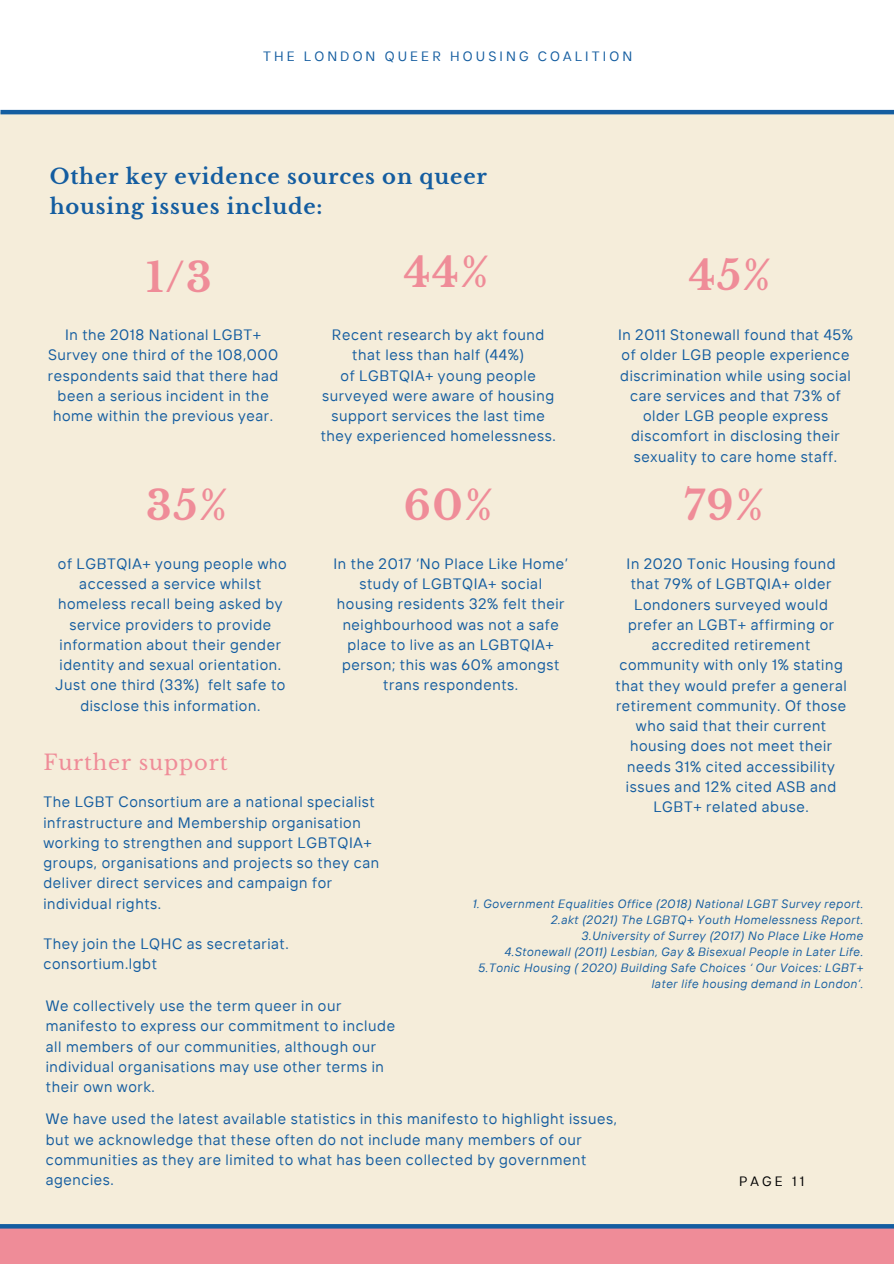
<style>
.page{position:relative;width:894px;height:1264px;background:#fff}
.page>*{position:absolute;margin:0;border:0;box-sizing:border-box;transform-origin:0 0}
.t1{font:700 40.2px "Libre Baskerville";letter-spacing:.04em;color:#ef8c98}
.t2{font:700 21px/29.2px "Libre Baskerville";letter-spacing:.04em;color:#145da0}
.t3{font:21px "Libre Baskerville";letter-spacing:.04em;color:#ef8c98}
.t4{font:15px/20.2px "TT Interphases";letter-spacing:.04em;color:#145da0;text-align:center}
.t5{font:13.5px "TT Interphases";letter-spacing:.23em;color:#145da0}
.t6{font:13.5px "TT Interphases";letter-spacing:.23em;color:#000001}
.t7{font:italic 12px "TT Interphases";letter-spacing:.04em;color:#145da0}
</style>
<div class="page">
<div style="left:0;top:0;width:893px;height:1263px;background:#f5edda"></div>
<div style="left:0;top:0;width:893px;height:112px;background:#fff"></div>
<hr style="left:0;top:110px;width:893px;height:4px;background:#145da0">
<div style="left:0;top:1226px;width:893px;height:37px;background:#ef8c98"></div>
<svg style="left:0;top:1224px;width:893px;height:4px;background:#175fa1"></svg>
<h1 class="t5" style="left:263px;top:48px;width:370px">THE LONDON QUEER HOUSING COALITION</h1>
<h1 class="t2" style="left:50px;top:162px;width:438px">Other key evidence sources on queer housing issues include:</h1>
<h1 class="t1" style="left:404px;top:248px;width:87px">44%</h1>
<h5 class="t1" style="left:688px;top:251px;width:84px">45%</h5>
<h3 class="t4" style="left:618px;top:324px;width:236px">In 2011 Stonewall found that 45% of older LGB people experience discrimination while using social care services and that 73% of older LGB people express discomfort in disclosing their sexuality to care home staff.</h3>
<h5 class="t1" style="left:684px;top:481px;width:81px">79%</h5>
<h5 class="t4" style="left:615px;top:553px;width:233px">In 2020 Tonic Housing found that 79% of LGBTQIA+ older<br>Londoners surveyed would prefer an LGBT+ affirming or accredited retirement community with only 1% stating that they would prefer a general retirement community. Of those who said that their current housing does not meet their needs 31% cited accessibility issues and 12% cited ASB and<br>LGBT+ related abuse.</h5>
<h1 class="t1" style="left:146px;top:252px;width:67px">1/3</h1>
<h5 class="t4" style="left:48px;top:324px;width:232px">In the 2018 National LGBT+<br>Survey one third of the 108,000 respondents said that there had been a serious incident in the home within the previous year.</h5>
<h5 class="t4" style="left:320px;top:324px;width:236px">Recent research by akt found that less than half (44%)<br>of LGBTQIA+ young people surveyed were aware of housing support services the last time they experienced homelessness.</h5>
<h1 class="t1" style="left:146px;top:481px;width:83px">35%</h1>
<h5 class="t1" style="left:404px;top:481px;width:91px">60%</h5>
<h5 class="t4" style="left:55px;top:553px;width:233px">of LGBTQIA+ young people who accessed a service whilst homeless recall being asked by service providers to provide information about their gender identity and sexual orientation.<br>Just one third (33%) felt safe to disclose this information.</h5>
<h5 class="t4" style="left:333px;top:553px;width:236px">In the 2017 ‘No Place Like Home’ study of LGBTQIA+ social housing residents 32% felt their neighbourhood was not a safe place to live as an LGBTQIA+ person; this was 60% amongst trans respondents.</h5>
<h1 class="t3" style="left:43px;top:750px;width:186px">Further support</h1>
<h4 class="t4" style="left:43px;top:791px;width:337px;text-align:left">The LGBT Consortium are a national specialist infrastructure and Membership organisation working to strengthen and support LGBTQIA+ groups, organisations and projects so they can deliver direct services and campaign for individual rights.</h4>
<p class="t4" style="left:43px;top:933px;width:247px;text-align:left">They join the LQHC as secretariat. consortium.lgbt</p>
<p class="t7" style="left:472px;top:896px;width:392px">1. Government Equalities Office (2018) National LGBT Survey report.</p>
<p class="t7" style="left:550px;top:912px;width:314px">2.akt (2021) The LGBTQ+ Youth Homelessness Report.</p>
<p class="t7" style="left:581px;top:928px;width:283px">3.University of Surrey (2017) No Place Like Home</p>
<p class="t7" style="left:504px;top:944px;width:360px">4.Stonewall (2011) Lesbian, Gay &amp; Bisexual People in Later Life.</p>
<h5 class="t7" style="left:477px;top:960px;width:386px">5.Tonic Housing ( 2020) Building Safe Choices ‘ Our Voices: LGBT+</h5>
<h5 class="t7" style="left:651px;top:976px;width:213px">later life housing demand in London’.</h5>
<h2 class="t4" style="left:46px;top:995px;width:351px;text-align:left">We collectively use the term queer in our manifesto to express our commitment to include all members of our communities, although our individual organisations may use other terms in their own work.</h2>
<p class="t4" style="left:46px;top:1108px;width:572px;text-align:left">We have used the latest available statistics in this manifesto to highlight issues, but we acknowledge that these often do not include many members of our communities as they are limited to what has been collected by government agencies.</p>
<h4 class="t6" style="left:738px;top:1172px;width:67px">PAGE 11</h4>
</div>
